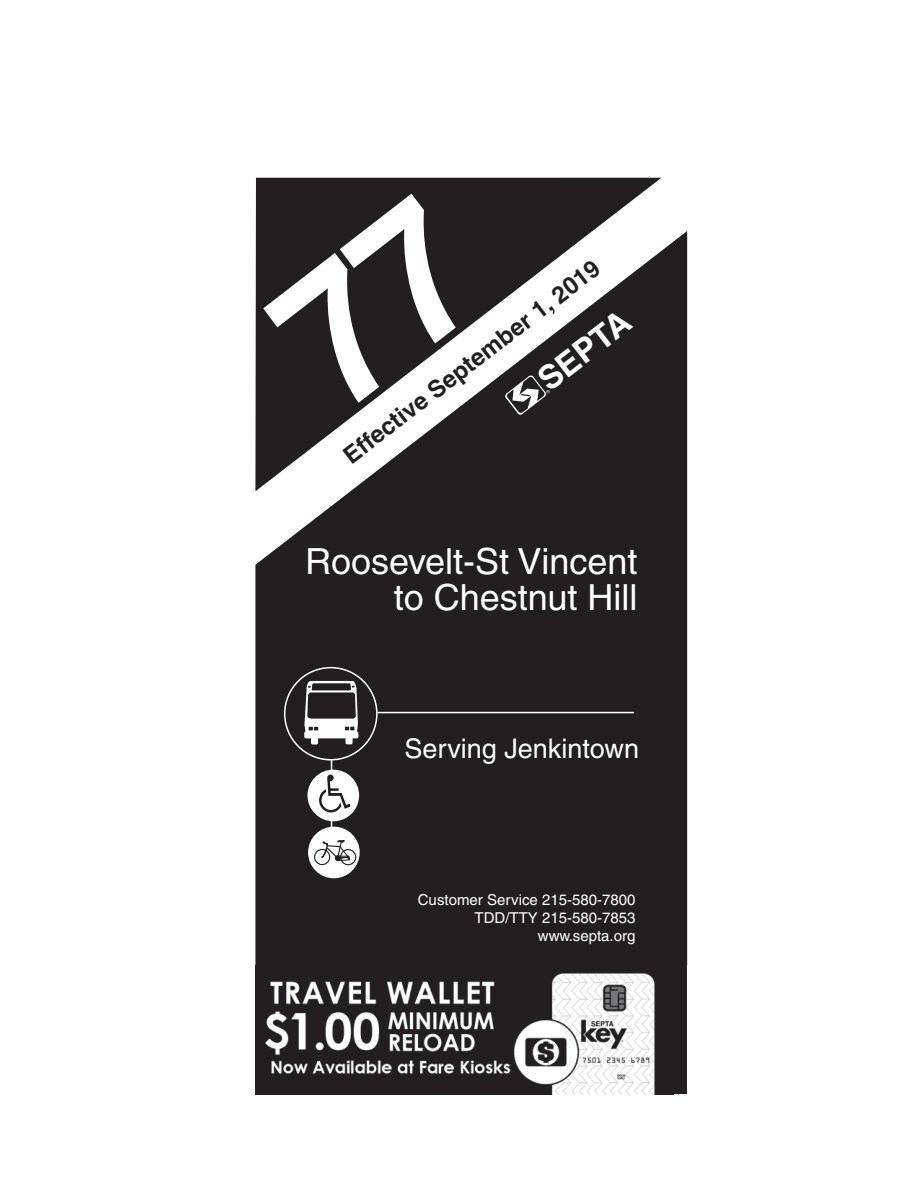
<style>
.page{position:relative;width:918px;height:1188px;background:#fff}
.page>*{position:absolute;margin:0;border:0;box-sizing:border-box;transform-origin:0 0}
.t1{font:36px/36px "Helvetica";color:#fff;text-align:right}
.t2{font:700 33px "Helvetica";color:#fff}
.t3{font:27px "Helvetica";color:#fff}
.t4{font:700 24px "Helvetica";color:#231f20}
.t5{font:15px/18px "Helvetica";color:#fff;text-align:right}
</style>
<div class="page">
<svg style="left:255px;top:178px;width:406px;height:53px;background:#423f3f"></svg>
<svg style="left:255px;top:231px;width:432px;height:734px;background:#353233"></svg>
<hr style="left:378px;top:712px;width:256px;height:1px;background:#fff">
<div style="left:285px;top:668px;width:92px;height:92px;background:#231f20;border-radius:50%"></div>
<div style="left:284px;top:667px;width:94px;height:94px;border:2px solid #fff;border-radius:50%"></div>
<div style="left:311px;top:736px;width:7px;height:9px;background:#fff;border-radius:2px"></div>
<div style="left:345px;top:735px;width:8px;height:9px;background:#fff;border-radius:2px"></div>
<div style="left:304px;top:732px;width:54px;height:6px;background:#fff;border-radius:2px"></div>
<svg style="left:304px;top:681px;width:54px;height:54px"></svg>
<hr style="left:331px;top:759px;width:1px;height:116px;background:#fff">
<div style="left:308px;top:827px;width:52px;height:51px;background:#fff;border-radius:50%"></div>
<svg style="left:309px;top:839px;width:47px;height:27px"></svg>
<div style="left:308px;top:770px;width:51px;height:51px;background:#fff;border-radius:50%"></div>
<svg style="left:319px;top:775px;width:32px;height:37px"></svg>
<img style="left:255px;top:965px;width:405px;height:129px">
<div style="left:660px;top:946px;width:27px;height:148px;background:#231f20"></div>
<svg style="left:505px;top:375px;width:46px;height:40px"></svg>
<svg style="left:263px;top:194px;width:230px;height:220px;background:#3f3b3c"></svg>
<h3 class="t4" style="left:338px;top:447px;width:318px;rotate:-38deg">Effective September 1, 2019</h3>
<h2 class="t2" style="left:530px;top:367px;width:109px;rotate:-38deg">SEPTA</h2>
<h1 class="t1" style="left:305px;top:543px;width:334px">Roosevelt-St Vincent to Chestnut Hill</h1>
<h3 class="t3" style="left:405px;top:733px;width:236px">Serving Jenkintown</h3>
<p class="t5" style="left:418px;top:890px;width:219px">Customer Service 215-580-7800<br>TDD/TTY 215-580-7853 www.septa.org</p>
</div>
